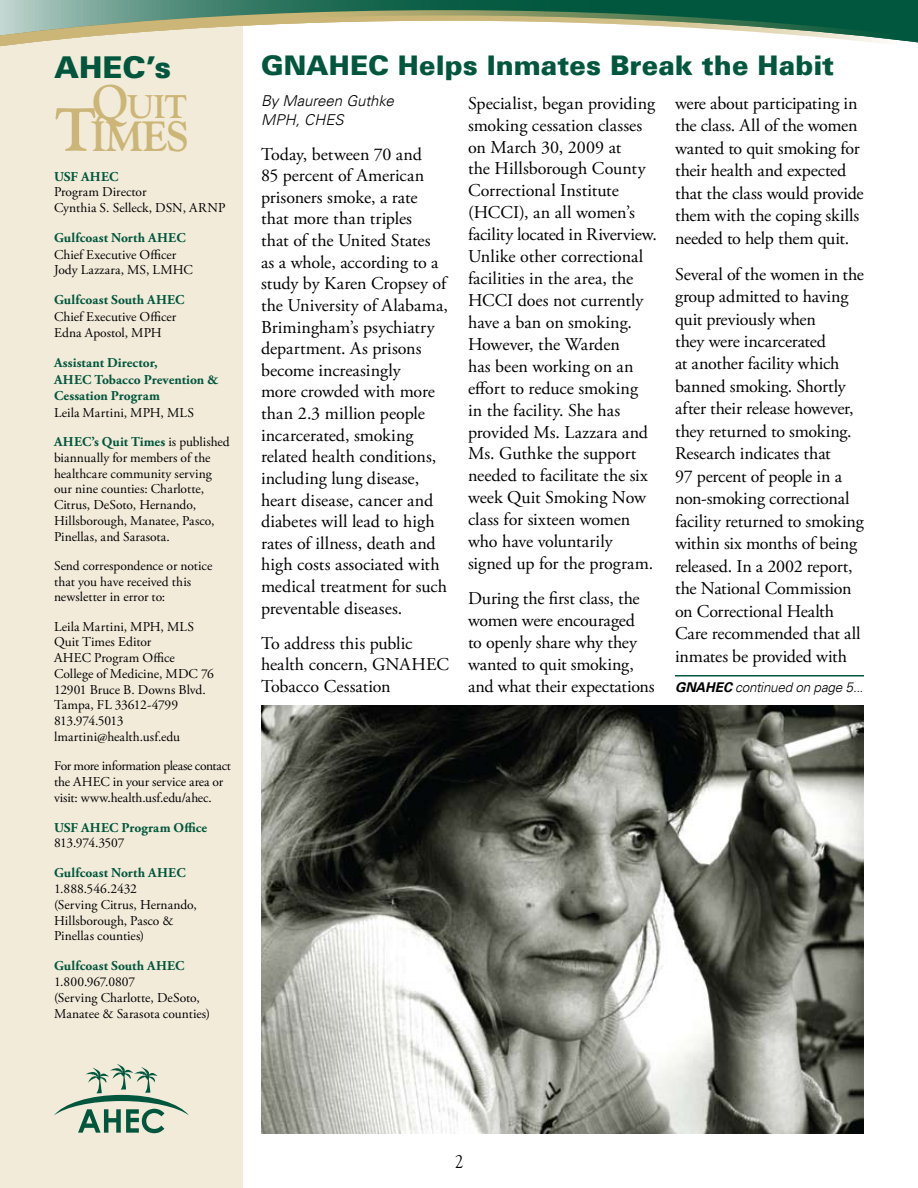
<style>
.page{position:relative;width:918px;height:1188px;background:#fff}
.page>*{position:absolute;margin:0;border:0;box-sizing:border-box;transform-origin:0 0}
.t1{font:700 42px "Goudy";color:#cbb677}
.t2{font:700 32.55px "Goudy";color:#cbb677}
.t3{font:900 30px "Univers";color:#00573d}
.t4{font:900 27px "Univers";letter-spacing:.005em;color:#00573d}
.t5{font:18px/21.9px "Adobe Garamond Pro";letter-spacing:-.005em;color:#000}
.t6{font:18px "Goudy";color:#000}
.t7{font:italic 300 15px/18px "Univers";color:#000}
.t8{font:13.5px/15.8px "Adobe Garamond Pro";color:#000}
.t9{font:700 13.5px/16.5px "Adobe Garamond Pro";letter-spacing:.01em;color:#00573d}
.t10{font:italic 300 13.5px "Univers";letter-spacing:-.015em;color:#000}
.t11{font:13.5px "Adobe Garamond Pro";letter-spacing:-.03em;color:#000}
.s1{font-size:46.5px}
.s2{font-size:60px}
.s3{font-weight:700;color:#00573d}
.s4{font-weight:700}
</style>
<div class="page">
<div style="left:0;top:0;width:243px;height:1188px;background:#f3ebda"></div>
<svg style="left:54px;top:1064px;width:135px;height:69px"></svg>
<svg style="left:0;top:0;width:918px;height:47px"></svg>
<img style="left:261px;top:706px;width:602px;height:428px">
<hr style="left:675px;top:675px;width:189px;height:2px;background:#00573d">
<h3 class="t3" style="left:54px;top:49px;width:119px">AHEC’s</h3>
<h2 class="t2" style="left:92px;top:86px;width:96px"><span class="s1">Q</span>UIT</h2>
<h1 class="t1" style="left:54px;top:110px;width:136px"><span class="s2">T</span>IMES</h1>
<p class="t9" style="left:54px;top:168px;width:66px">USF AHEC</p>
<p class="t8" style="left:54px;top:185px;width:173px">Program Director<br>Cynthia S. Selleck, DSN, ARNP</p>
<p class="t9" style="left:54px;top:230px;width:133px">Gulfcoast North AHEC</p>
<p class="t8" style="left:54px;top:247px;width:140px">Chief Executive Officer<br>Jody Lazzara, MS, LMHC</p>
<p class="t9" style="left:54px;top:292px;width:132px">Gulfcoast South AHEC</p>
<p class="t8" style="left:54px;top:309px;width:124px;line-height:16.5px">Chief Executive Officer<br>Edna Apostol, MPH</p>
<p class="t9" style="left:54px;top:355px;width:166px">Assistant Director,<br>AHEC Tobacco Prevention &amp;<br>Cessation Program</p>
<p class="t8" style="left:54px;top:398px;width:177px;line-height:29.2px">Leila Martini, MPH, MLS<br><span class="s3">AHEC’s Quit Times</span> is published</p>
<p class="t8" style="left:54px;top:450px;width:162px">biannually for members of the healthcare community serving our nine counties: Charlotte,<br>Citrus, DeSoto, Hernando,<br>Hillsborough, Manatee, Pasco,<br>Pinellas, and Sarasota.</p>
<p class="t8" style="left:54px;top:558px;width:160px">Send correspondence or notice that you have received this newsletter in error to:</p>
<p class="t8" style="left:54px;top:619px;width:162px">Leila Martini, MPH, MLS<br>Quit Times Editor<br>AHEC Program Office<br>College of Medicine, MDC 76<br>12901 Bruce B. Downs Blvd.<br>Tampa, FL 33612-4799<br>813.974.5013 lmartini@health.usf.edu</p>
<p class="t8" style="left:54px;top:759px;width:179px">For more information please contact the AHEC in your service area or visit: www.health.usf.edu/ahec.</p>
<p class="t9" style="left:54px;top:819px;width:155px">USF AHEC Program Office</p>
<p class="t11" style="left:54px;top:835px;width:72px">813.974.3507</p>
<p class="t9" style="left:54px;top:865px;width:133px">Gulfcoast North AHEC</p>
<p class="t8" style="left:54px;top:882px;width:144px">1.888.546.2432<br>(Serving Citrus, Hernando,<br>Hillsborough, Pasco &amp;<br>Pinellas counties)</p>
<p class="t9" style="left:54px;top:958px;width:132px">Gulfcoast South AHEC</p>
<p class="t8" style="left:54px;top:975px;width:158px">1.800.967.0807<br>(Serving Charlotte, DeSoto,<br>Manatee &amp; Sarasota counties)</p>
<h3 class="t4" style="left:261px;top:49px;width:575px">GNAHEC Helps Inmates Break the Habit</h3>
<p class="t7" style="left:261px;top:92px;width:134px">By Maureen Guthke<br>MPH, CHES</p>
<p class="t5" style="left:261px;top:144px;width:188px">Today, between 70 and<br>85 percent of American prisoners smoke, a rate that more than triples<br>that of the United States as a whole, according to a study by Karen Cropsey of the University of Alabama,<br>Brimingham’s psychiatry department. As prisons become increasingly<br>more crowded with more than 2.3 million people incarcerated, smoking related health conditions, including lung disease, heart disease, cancer and diabetes will lead to high rates of illness, death and high costs associated with medical treatment for such preventable diseases.</p>
<p class="t5" style="left:261px;top:633px;width:190px">To address this public health concern, GNAHEC<br>Tobacco Cessation</p>
<p class="t5" style="left:468px;top:93px;width:190px">Specialist, began providing smoking cessation classes on March 30, 2009 at<br>the Hillsborough County<br>Correctional Institute (HCCI), an all women’s facility located in Riverview.<br>Unlike other correctional facilities in the area, the<br>HCCI does not currently have a ban on smoking.<br>However, the Warden<br>has been working on an effort to reduce smoking<br>in the facility. She has provided Ms. Lazzara and<br>Ms. Guthke the support needed to facilitate the six week Quit Smoking Now class for sixteen women who have voluntarily signed up for the program.</p>
<p class="t5" style="left:468px;top:588px;width:188px">During the first class, the women were encouraged<br>to openly share why they wanted to quit smoking, and what their expectations</p>
<p class="t5" style="left:675px;top:93px;width:190px;line-height:22.5px">were about participating in the class. All of the women wanted to quit smoking for their health and expected that the class would provide them with the coping skills needed to help them quit.</p>
<p class="t5" style="left:675px;top:263px;width:191px;line-height:22.5px">Several of the women in the group admitted to having quit previously when<br>they were incarcerated<br>at another facility which banned smoking. Shortly after their release however, they returned to smoking.<br>Research indicates that<br>97 percent of people in a non-smoking correctional facility returned to smoking within six months of being released. In a 2002 report, the National Commission on Correctional Health<br>Care recommended that all inmates be provided with</p>
<p class="t10" style="left:675px;top:679px;width:190px"><span class="s4">GNAHEC</span> continued on page 5...</p>
<p class="t6" style="left:455px;top:1150px;width:10px">2</p>
</div>
